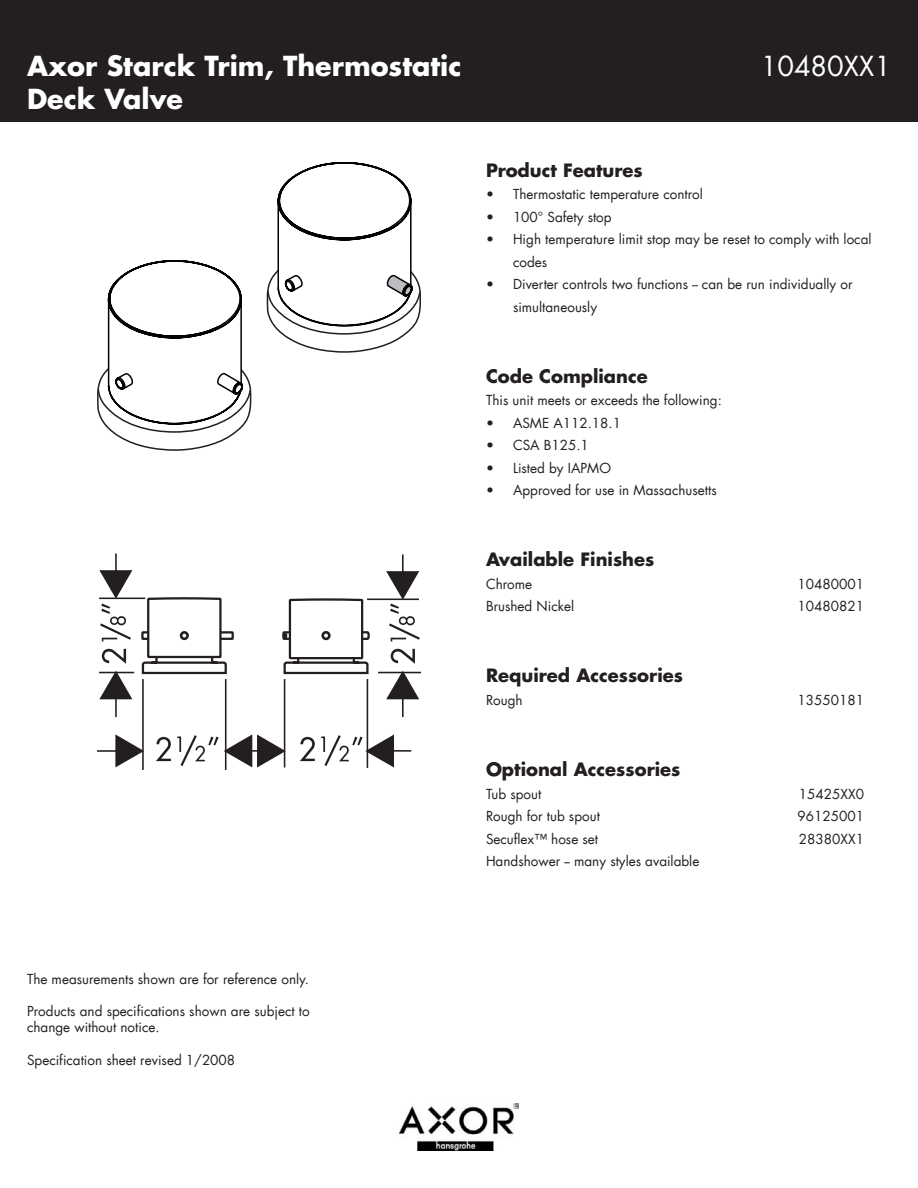
<style>
.page{position:relative;width:918px;height:1188px;background:#fff}
.page>*{position:absolute;margin:0;border:0;box-sizing:border-box;transform-origin:0 0}
.axor_product_name{font:700 27px/32.4px "Futura LT";color:#fff}
.axor_product_number{font:27px "Futura LT";color:#fff}
.subject_heading{font:700 18px "Futura LT";color:#231f20}
.bullet_point{font:13.5px/22.5px "Futura LT";color:#231f20}
.detail{font:13.5px "Futura LT";color:#231f20}
</style>
<div class="page">
<div style="left:0;top:0;width:918px;height:121px;background:#231f20"></div>
<img style="left:399px;top:1104px;width:120px;height:46px">
<svg style="left:97px;top:260px;width:155px;height:191px"></svg>
<svg style="left:266px;top:162px;width:155px;height:191px"></svg>
<hr style="left:378px;top:672px;width:43px;height:1px;background:#231f20">
<svg style="left:97px;top:554px;width:323px;height:216px"></svg>
<p class="axor_product_name" style="left:27px;top:50px;width:436px">Axor Starck Trim, Thermostatic<br>Deck Valve</p>
<p class="axor_product_number" style="left:761px;top:49px;width:132px">10480XX1</p>
<p class="subject_heading" style="left:486px;top:158px;width:158px">Product Features</p>
<p class="bullet_point" style="left:513px;top:183px;width:191px">Thermostatic temperature control</p>
<p class="bullet_point" style="left:513px;top:206px;width:100px">100° Safety stop</p>
<p class="bullet_point" style="left:513px;top:228px;width:360px">High temperature limit stop may be reset to comply with local codes</p>
<p class="bullet_point" style="left:513px;top:273px;width:341px">Diverter controls two functions -- can be run individually or simultaneously</p>
<p class="bullet_point" style="left:486px;top:183px;width:9px;text-align:justify">• • •</p>
<p class="bullet_point" style="left:486px;top:273px;width:9px">•</p>
<p class="subject_heading" style="left:486px;top:364px;width:163px">Code Compliance</p>
<p class="detail" style="left:486px;top:392px;width:237px">This unit meets or exceeds the following:</p>
<p class="bullet_point" style="left:513px;top:412px;width:110px">ASME A112.18.1</p>
<p class="bullet_point" style="left:513px;top:434px;width:77px">CSA B125.1</p>
<p class="bullet_point" style="left:513px;top:457px;width:100px">Listed by IAPMO</p>
<p class="bullet_point" style="left:513px;top:479px;width:205px">Approved for use in Massachusetts</p>
<p class="bullet_point" style="left:486px;top:412px;width:9px;text-align:justify">• • • •</p>
<p class="subject_heading" style="left:486px;top:548px;width:170px">Available Finishes</p>
<p class="detail" style="left:486px;top:575px;width:48px">Chrome</p>
<p class="detail" style="left:797px;top:575px;width:68px">10480001</p>
<p class="detail" style="left:486px;top:598px;width:90px">Brushed Nickel</p>
<p class="detail" style="left:797px;top:598px;width:68px">10480821</p>
<p class="subject_heading" style="left:486px;top:664px;width:198px">Required Accessories</p>
<p class="detail" style="left:486px;top:691px;width:38px">Rough</p>
<p class="detail" style="left:797px;top:691px;width:68px">13550181</p>
<p class="bullet_point" style="left:27px;top:968px;width:284px">The measurements shown are for reference only.</p>
<p class="bullet_point" style="left:27px;top:1003px;width:284px;line-height:16.2px">Products and specifications shown are subject to change without notice.</p>
<p class="bullet_point" style="left:27px;top:1049px;width:210px">Specification sheet revised 1/2008</p>
<p class="subject_heading" style="left:486px;top:757px;width:196px">Optional Accessories</p>
<p class="detail" style="left:486px;top:785px;width:57px">Tub spout</p>
<p class="detail" style="left:799px;top:785px;width:67px">15425XX0</p>
<p class="detail" style="left:486px;top:807px;width:115px">Rough for tub spout</p>
<p class="detail" style="left:797px;top:807px;width:68px">96125001</p>
<p class="detail" style="left:486px;top:830px;width:114px">Secuflex™ hose set</p>
<p class="detail" style="left:799px;top:830px;width:67px">28380XX1</p>
<p class="detail" style="left:486px;top:852px;width:215px">Handshower -- many styles available</p>
</div>
